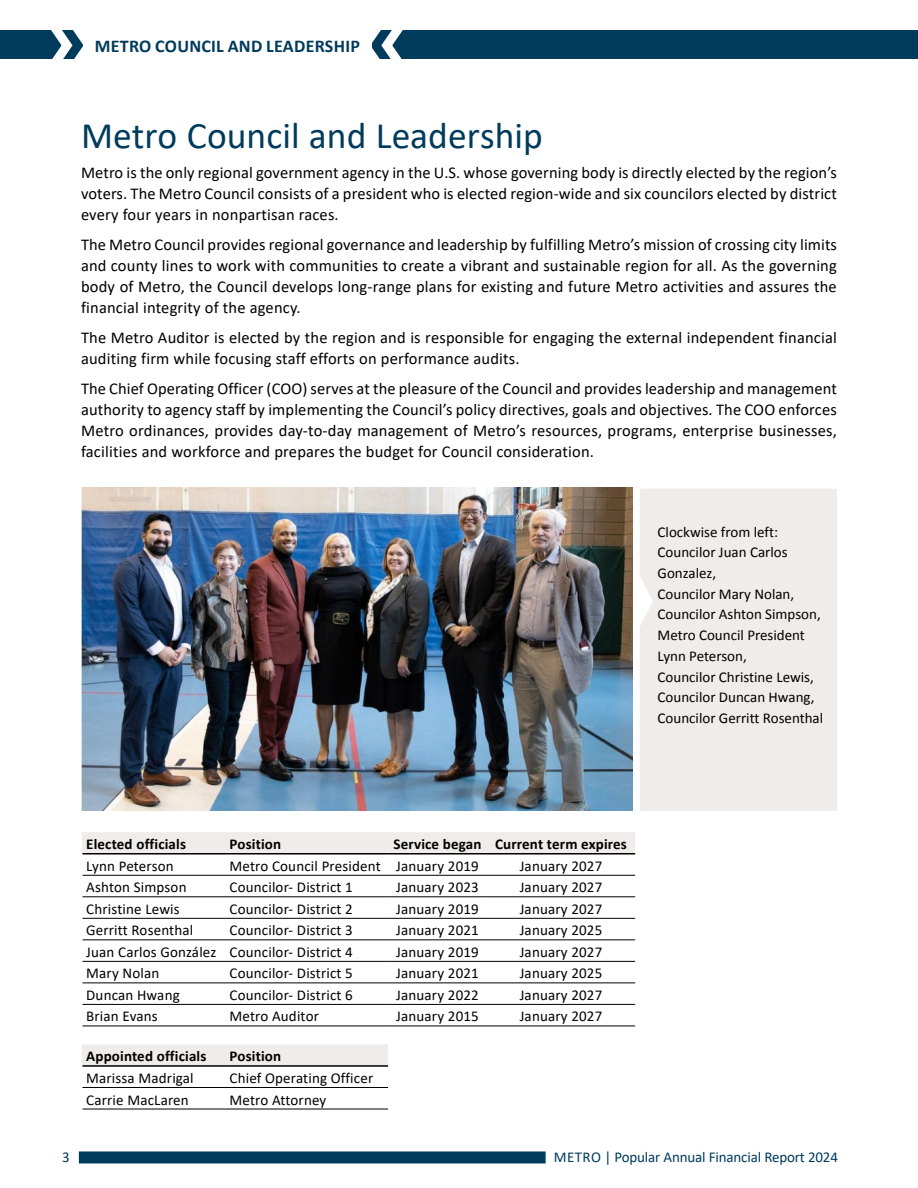
<style>
.page{position:relative;width:918px;height:1188px;background:#fff}
.page>*{position:absolute;margin:0;border:0;box-sizing:border-box;transform-origin:0 0}
.Heading_1{font:37.5px "Calibri";color:#003b5c}
.t1{font:700 18px "Calibri";letter-spacing:.015em;color:#003b5c}
.t2{font:16.5px/21px "Calibri";letter-spacing:.01em;color:#000;text-align:justify}
.t3{font:15px/20.7px "Calibri";letter-spacing:.01em;color:#000}
.t4{font:700 15px "Calibri";letter-spacing:.01em;color:#000}
.t5{font:15px "Calibri";letter-spacing:-.01em;color:#003b5c}
</style>
<div class="page">
<div style="left:79px;top:1151px;width:467px;height:12px;background:#003b5c"></div>
<div style="left:174px;top:31px;width:744px;height:28px;background:#003b5c"></div>
<div style="left:0;top:31px;width:86px;height:28px;background:#003b5c"></div>
<div style="left:84px;top:28px;width:287px;height:37px;background:#fff"></div>
<svg style="left:29px;top:30px;width:55px;height:29px"></svg>
<svg style="left:371px;top:30px;width:54px;height:29px"></svg>
<svg style="left:82px;top:832px;width:553px;height:234px"></svg>
<hr style="left:82px;top:853px;width:143px;height:2px;background:#000">
<hr style="left:225px;top:853px;width:163px;height:2px;background:#000">
<hr style="left:388px;top:853px;width:99px;height:2px;background:#000">
<hr style="left:487px;top:853px;width:148px;height:2px;background:#000">
<hr style="left:82px;top:1065px;width:143px;height:2px;background:#000">
<hr style="left:225px;top:1065px;width:163px;height:2px;background:#000">
<hr style="left:82px;top:875px;width:143px;height:1px;background:#000">
<hr style="left:225px;top:875px;width:163px;height:1px;background:#000">
<hr style="left:388px;top:875px;width:99px;height:1px;background:#000">
<hr style="left:487px;top:875px;width:148px;height:1px;background:#000">
<hr style="left:82px;top:897px;width:143px;height:1px;background:#000">
<hr style="left:225px;top:897px;width:163px;height:1px;background:#000">
<hr style="left:388px;top:897px;width:99px;height:1px;background:#000">
<hr style="left:487px;top:897px;width:148px;height:1px;background:#000">
<hr style="left:82px;top:918px;width:143px;height:1px;background:#000">
<hr style="left:225px;top:918px;width:163px;height:1px;background:#000">
<hr style="left:388px;top:918px;width:99px;height:1px;background:#000">
<hr style="left:487px;top:918px;width:148px;height:1px;background:#000">
<hr style="left:82px;top:940px;width:143px;height:1px;background:#000">
<hr style="left:225px;top:940px;width:163px;height:1px;background:#000">
<hr style="left:388px;top:940px;width:99px;height:1px;background:#000">
<hr style="left:487px;top:940px;width:148px;height:1px;background:#000">
<hr style="left:82px;top:961px;width:143px;height:1px;background:#000">
<hr style="left:225px;top:961px;width:163px;height:1px;background:#000">
<hr style="left:388px;top:961px;width:99px;height:1px;background:#000">
<hr style="left:487px;top:961px;width:148px;height:1px;background:#000">
<hr style="left:82px;top:983px;width:143px;height:1px;background:#000">
<hr style="left:225px;top:983px;width:163px;height:1px;background:#000">
<hr style="left:388px;top:983px;width:99px;height:1px;background:#000">
<hr style="left:487px;top:983px;width:148px;height:1px;background:#000">
<hr style="left:82px;top:1004px;width:143px;height:1px;background:#000">
<hr style="left:225px;top:1004px;width:163px;height:1px;background:#000">
<hr style="left:388px;top:1004px;width:99px;height:1px;background:#000">
<hr style="left:487px;top:1004px;width:148px;height:1px;background:#000">
<hr style="left:82px;top:1026px;width:143px;height:1px;background:#000">
<hr style="left:225px;top:1026px;width:163px;height:1px;background:#000">
<hr style="left:388px;top:1026px;width:99px;height:1px;background:#000">
<hr style="left:487px;top:1026px;width:148px;height:1px;background:#000">
<hr style="left:82px;top:1087px;width:143px;height:1px;background:#000">
<hr style="left:225px;top:1087px;width:163px;height:1px;background:#000">
<hr style="left:82px;top:1109px;width:143px;height:1px;background:#000">
<hr style="left:225px;top:1109px;width:163px;height:1px;background:#000">
<div style="left:632px;top:488px;width:204px;height:322px;background:#f0ece9"></div>
<img style="left:82px;top:488px;width:550px;height:322px">
<p class="t1" style="left:95px;top:33px;width:267px">Metro Council and Leadership</p>
<h3 class="Heading_1" style="left:81px;top:110px;width:463px">Metro Council and Leadership</h3>
<p class="t2" style="left:81px;top:162px;width:758px">Metro is the only regional government agency in the U.S. whose governing body is directly elected by the region’s voters. The Metro Council consists of a president who is elected region-wide and six councilors elected by district every four years in nonpartisan races.</p>
<p class="t2" style="left:81px;top:234px;width:758px">The Metro Council provides regional governance and leadership by fulfilling Metro’s mission of crossing city limits and county lines to work with communities to create a vibrant and sustainable region for all. As the governing body of Metro, the Council develops long-range plans for existing and future Metro activities and assures the financial integrity of the agency.</p>
<p class="t2" style="left:81px;top:327px;width:757px">The Metro Auditor is elected by the region and is responsible for engaging the external independent financial auditing firm while focusing staff efforts on performance audits.</p>
<p class="t2" style="left:81px;top:378px;width:758px">The Chief Operating Officer (COO) serves at the pleasure of the Council and provides leadership and management authority to agency staff by implementing the Council’s policy directives, goals and objectives. The COO enforces Metro ordinances, provides day-to-day management of Metro’s resources, programs, enterprise businesses, facilities and workforce and prepares the budget for Council consideration.</p>
<p class="t3" style="left:658px;top:521px;width:167px">Clockwise from left:<br>Councilor Juan Carlos<br>Gonzalez,<br>Councilor Mary Nolan,<br>Councilor Ashton Simpson,<br>Metro Council President<br>Lynn Peterson,<br>Councilor Christine Lewis,<br>Councilor Duncan Hwang,<br>Councilor Gerritt Rosenthal</p>
<p class="t4" style="left:86px;top:834px;width:101px">Elected officials</p>
<p class="t4" style="left:230px;top:834px;width:53px">Position</p>
<p class="t4" style="left:393px;top:834px;width:90px">Service began</p>
<p class="t4" style="left:495px;top:834px;width:133px">Current term expires</p>
<p class="t3" style="left:86px;top:855px;width:89px">Lynn Peterson</p>
<p class="t3" style="left:230px;top:855px;width:153px">Metro Council President</p>
<p class="t3" style="left:396px;top:855px;width:84px">January 2019</p>
<p class="t3" style="left:520px;top:855px;width:84px">January 2027</p>
<p class="t3" style="left:86px;top:877px;width:102px">Ashton Simpson</p>
<p class="t3" style="left:230px;top:877px;width:125px">Councilor- District 1</p>
<p class="t3" style="left:396px;top:877px;width:84px">January 2023</p>
<p class="t3" style="left:520px;top:877px;width:84px">January 2027</p>
<p class="t3" style="left:86px;top:898px;width:95px">Christine Lewis</p>
<p class="t3" style="left:230px;top:898px;width:125px">Councilor- District 2</p>
<p class="t3" style="left:396px;top:898px;width:84px">January 2019</p>
<p class="t3" style="left:520px;top:898px;width:84px">January 2027</p>
<p class="t3" style="left:86px;top:920px;width:109px">Gerritt Rosenthal</p>
<p class="t3" style="left:230px;top:920px;width:125px">Councilor- District 3</p>
<p class="t3" style="left:396px;top:920px;width:84px">January 2021</p>
<p class="t3" style="left:520px;top:920px;width:84px">January 2025</p>
<p class="t3" style="left:86px;top:941px;width:132px">Juan Carlos González</p>
<p class="t3" style="left:230px;top:941px;width:125px">Councilor- District 4</p>
<p class="t3" style="left:396px;top:941px;width:84px">January 2019</p>
<p class="t3" style="left:520px;top:941px;width:84px">January 2027</p>
<p class="t3" style="left:86px;top:963px;width:75px">Mary Nolan</p>
<p class="t3" style="left:230px;top:963px;width:125px">Councilor- District 5</p>
<p class="t3" style="left:396px;top:963px;width:84px">January 2021</p>
<p class="t3" style="left:520px;top:963px;width:84px">January 2025</p>
<p class="t3" style="left:86px;top:984px;width:95px">Duncan Hwang</p>
<p class="t3" style="left:230px;top:984px;width:125px">Councilor- District 6</p>
<p class="t3" style="left:396px;top:984px;width:84px">January 2022</p>
<p class="t3" style="left:520px;top:984px;width:84px">January 2027</p>
<p class="t3" style="left:86px;top:1006px;width:73px">Brian Evans</p>
<p class="t3" style="left:230px;top:1006px;width:91px">Metro Auditor</p>
<p class="t3" style="left:396px;top:1006px;width:84px">January 2015</p>
<p class="t3" style="left:520px;top:1006px;width:84px">January 2027</p>
<p class="t4" style="left:86px;top:1046px;width:122px">Appointed officials</p>
<p class="t4" style="left:230px;top:1046px;width:53px">Position</p>
<p class="t3" style="left:86px;top:1067px;width:109px">Marissa Madrigal</p>
<p class="t3" style="left:230px;top:1067px;width:145px">Chief Operating Officer</p>
<p class="t3" style="left:86px;top:1089px;width:104px">Carrie MacLaren</p>
<p class="t3" style="left:230px;top:1089px;width:98px">Metro Attorney</p>
<p class="t5" style="left:62px;top:1147px;width:9px">3</p>
<p class="t5" style="left:554px;top:1147px;width:286px">METRO | Popular Annual Financial Report 2024</p>
</div>
